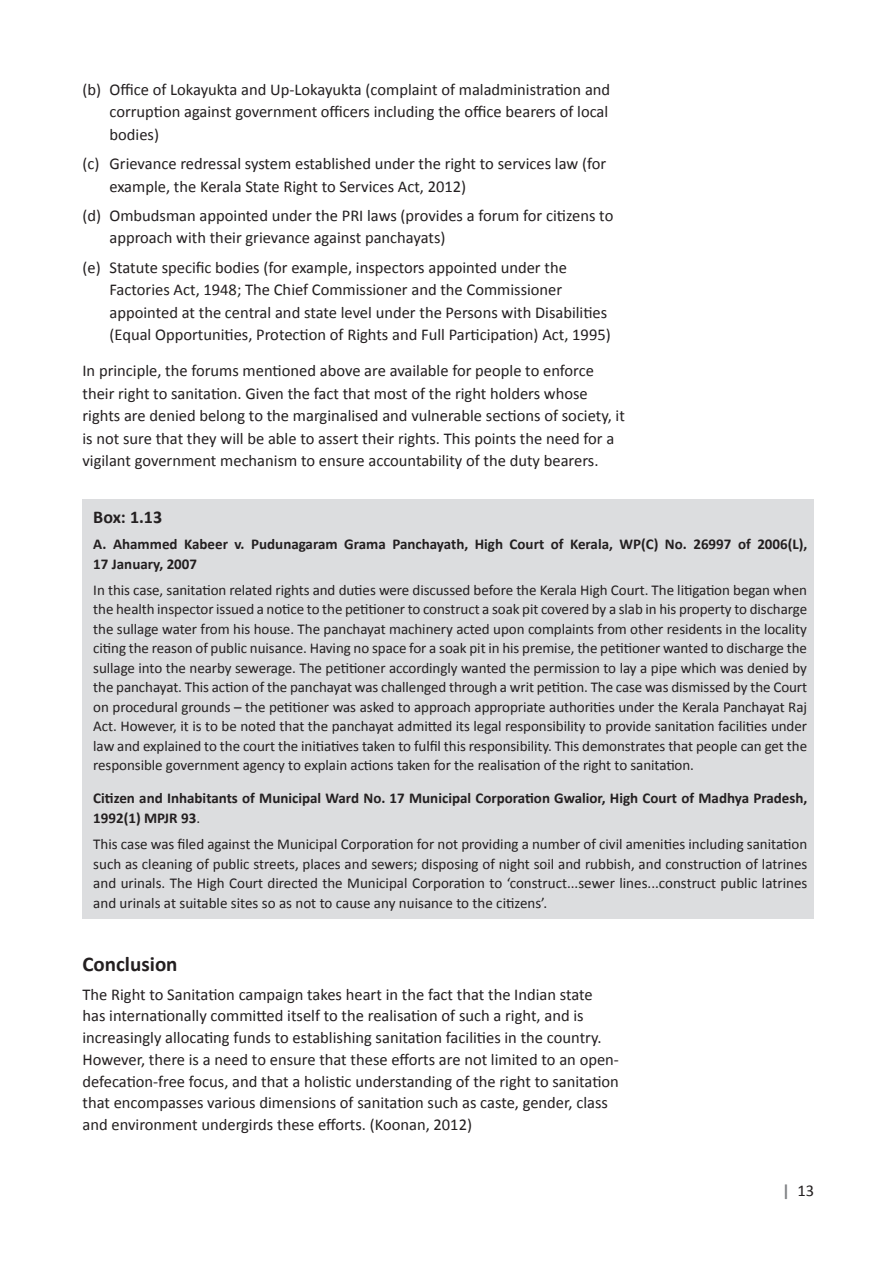
<style>
.page{position:relative;width:891px;height:1263px;background:#fff}
.page>*{position:absolute;margin:0;border:0;box-sizing:border-box;transform-origin:0 0}
.Heading_2{font:700 21px "Calibri";color:#231f20}
.t1{font:700 18px "Calibri";color:#231f20}
.List_Paragraph{font:16.5px/22.5px "Calibri";color:#231f20}
.t2{font:15px/19.5px "Calibri";letter-spacing:-.005em;color:#231f20;text-align:justify}
.t3{font:700 15px/19.5px "Calibri";color:#231f20}
.s1{font-weight:400}
.s2{font-weight:700;color:#808285}
</style>
<div class="page">
<div style="left:82px;top:499px;width:731px;height:419px;background:#dcdddf"></div>
<p class="List_Paragraph" style="left:109px;top:78px;width:502px;text-align:justify;text-indent:-27px">(b) Office of Lokayukta and Up-Lokayukta (complaint of maladministration and corruption against government officers including the office bearers of local bodies)</p>
<p class="List_Paragraph" style="left:109px;top:152px;width:498px;text-indent:-27px">(c) Grievance redressal system established under the right to services law (for example, the Kerala State Right to Services Act, 2012)</p>
<p class="List_Paragraph" style="left:109px;top:204px;width:505px;text-indent:-27px">(d) Ombudsman appointed under the PRI laws (provides a forum for citizens to approach with their grievance against panchayats)</p>
<p class="List_Paragraph" style="left:109px;top:256px;width:502px;text-indent:-27px">(e) Statute specific bodies (for example, inspectors appointed under the Factories Act, 1948; The Chief Commissioner and the Commissioner appointed at the central and state level under the Persons with Disabilities (Equal Opportunities, Protection of Rights and Full Participation) Act, 1995)</p>
<p class="List_Paragraph" style="left:82px;top:359px;width:543px">In principle, the forums mentioned above are available for people to enforce their right to sanitation. Given the fact that most of the right holders whose rights are denied belong to the marginalised and vulnerable sections of society, it is not sure that they will be able to assert their rights. This points the need for a vigilant government mechanism to ensure accountability of the duty bearers.</p>
<p class="t1" style="left:93px;top:505px;width:70px">Box: 1.13</p>
<p class="t3" style="left:93px;top:534px;width:715px">A. Ahammed Kabeer v. Pudunagaram Grama Panchayath, High Court of Kerala, WP(C) No. 26997 of 2006(L),<br>17 January, 2007</p>
<p class="t2" style="left:93px;top:580px;width:715px">In this case, sanitation related rights and duties were discussed before the Kerala High Court. The litigation began when the health inspector issued a notice to the petitioner to construct a soak pit covered by a slab in his property to discharge the sullage water from his house. The panchayat machinery acted upon complaints from other residents in the locality citing the reason of public nuisance. Having no space for a soak pit in his premise, the petitioner wanted to discharge the sullage into the nearby sewerage. The petitioner accordingly wanted the permission to lay a pipe which was denied by the panchayat. This action of the panchayat was challenged through a writ petition. The case was dismissed by the Court on procedural grounds – the petitioner was asked to approach appropriate authorities under the Kerala Panchayat Raj Act. However, it is to be noted that the panchayat admitted its legal responsibility to provide sanitation facilities under law and explained to the court the initiatives taken to fulfil this responsibility. This demonstrates that people can get the responsible government agency to explain actions taken for the realisation of the right to sanitation.</p>
<p class="t3" style="left:93px;top:789px;width:715px">Citizen and Inhabitants of Municipal Ward No. 17 Municipal Corporation Gwalior, High Court of Madhya Pradesh,<br>1992(1) MPJR 93<span class="s1">.</span></p>
<p class="t2" style="left:93px;top:834px;width:715px">This case was filed against the Municipal Corporation for not providing a number of civil amenities including sanitation such as cleaning of public streets, places and sewers; disposing of night soil and rubbish, and construction of latrines and urinals. The High Court directed the Municipal Corporation to ‘construct...sewer lines...construct public latrines and urinals at suitable sites so as not to cause any nuisance to the citizens’.</p>
<p class="Heading_2" style="left:82px;top:950px;width:97px">Conclusion</p>
<p class="List_Paragraph" style="left:82px;top:983px;width:537px;line-height:21.8px">The Right to Sanitation campaign takes heart in the fact that the Indian state has internationally committed itself to the realisation of such a right, and is increasingly allocating funds to establishing sanitation facilities in the country.<br>However, there is a need to ensure that these efforts are not limited to an open&shy;defecation-free focus, and that a holistic understanding of the right to sanitation that encompasses various dimensions of sanitation such as caste, gender, class and environment undergirds these efforts. (Koonan, 2012)</p>
<p class="List_Paragraph" style="left:781px;top:1179px;width:34px"><span class="s2">|</span> 13</p>
</div>
